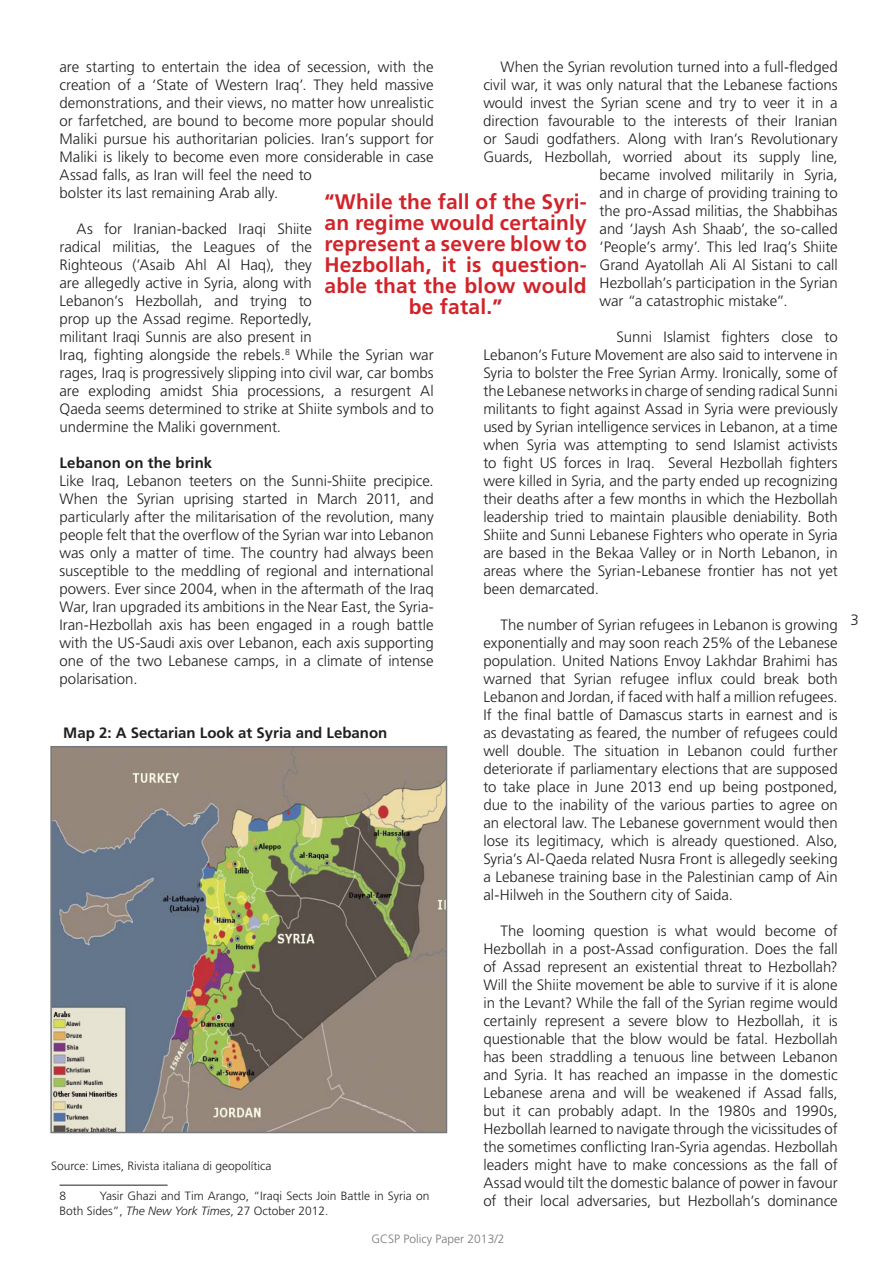
<style>
.page{position:relative;width:893px;height:1263px;background:#fff}
.page>*{position:absolute;margin:0;border:0;box-sizing:border-box;transform-origin:0 0}
.t1{font:700 21px/21px "Frutiger LT Std";letter-spacing:.01em;color:#d1232a;text-align:center}
.t2{font:300 15px/18px "Frutiger LT Std";color:#231f20;text-align:justify}
.t3{font:700 15px "Frutiger LT Std";color:#231f20}
.t4{font:300 12px/15px "Frutiger LT Std";color:#231f20}
.t5{font:300 12px "Frutiger LT Std";color:#76787b}
.s1{font-style:italic}
</style>
<div class="page">
<hr style="left:60px;top:1185px;width:108px;height:1px;background:#231f20">
<img style="left:53px;top:749px;width:391px;height:381px">
<div style="left:50px;top:746px;width:397px;height:387px;border:2px solid #76787b"></div>
<p class="t2" style="left:60px;top:58px;width:376px;text-align:left">are starting to entertain the idea of secession, with the creation of a ‘State of Western Iraq’. They held massive demonstrations, and their views, no matter how unrealistic or farfetched, are bound to become more popular should Maliki pursue his authoritarian policies. Iran’s support for Maliki is likely to become even more considerable in case Assad falls, as Iran will feel the need to<br>bolster its last remaining Arab ally.</p>
<p class="t2" style="left:60px;top:220px;width:376px;text-align:left;text-indent:17px">As for Iranian-backed Iraqi Shiite<br>radical militias, the Leagues of the<br>Righteous (’Asaib Ahl Al Haq), they<br>are allegedly active in Syria, along with<br>Lebanon’s Hezbollah, and trying to<br>prop up the Assad regime. Reportedly,<br>militant Iraqi Sunnis are also present in<br>Iraq, fighting alongside the rebels.<sup>8</sup> While the Syrian war rages, Iraq is progressively slipping into civil war, car bombs are exploding amidst Shia processions, a resurgent Al Qaeda seems determined to strike at Shiite symbols and to undermine the Maliki government.</p>
<p class="t3" style="left:60px;top:454px;width:154px">Lebanon on the brink</p>
<p class="t2" style="left:60px;top:472px;width:376px">Like Iraq, Lebanon teeters on the Sunni-Shiite precipice.<br>When the Syrian uprising started in March 2011, and particularly after the militarisation of the revolution, many people felt that the overflow of the Syrian war into Lebanon was only a matter of time. The country had always been susceptible to the meddling of regional and international powers. Ever since 2004, when in the aftermath of the Iraq War, Iran upgraded its ambitions in the Near East, the Syria-Iran-Hezbollah axis has been engaged in a rough battle with the US-Saudi axis over Lebanon, each axis supporting one of the two Lebanese camps, in a climate of intense polarisation.</p>
<p class="t2" style="left:500px;top:58px;width:339px">When the Syrian revolution turned into a full-fledged</p>
<p class="t2" style="left:483px;top:76px;width:356px">civil war, it was only natural that the Lebanese factions</p>
<p class="t2" style="left:483px;top:94px;width:356px">would invest the Syrian scene and try to veer it in a</p>
<p class="t2" style="left:483px;top:112px;width:356px">direction favourable to the interests of their Iranian</p>
<p class="t2" style="left:483px;top:130px;width:356px">or Saudi godfathers. Along with Iran’s Revolutionary</p>
<p class="t2" style="left:483px;top:148px;width:356px">Guards, Hezbollah, worried about its supply line,</p>
<p class="t2" style="left:600px;top:166px;width:240px">became involved militarily in Syria,</p>
<p class="t2" style="left:600px;top:184px;width:240px">and in charge of providing training to</p>
<p class="t2" style="left:600px;top:202px;width:240px">the pro-Assad militias, the Shabbihas</p>
<p class="t2" style="left:600px;top:220px;width:240px">and ‘Jaysh Ash Shaab’, the so-called</p>
<p class="t2" style="left:600px;top:238px;width:240px">‘People’s army’. This led Iraq’s Shiite</p>
<p class="t2" style="left:600px;top:256px;width:240px">Grand Ayatollah Ali Al Sistani to call</p>
<p class="t2" style="left:600px;top:274px;width:240px">Hezbollah’s participation in the Syrian</p>
<p class="t2" style="left:600px;top:292px;width:189px">war “a catastrophic mistake”.</p>
<p class="t2" style="left:483px;top:328px;width:356px;text-indent:133px">Sunni Islamist fighters close to Lebanon’s Future Movement are also said to intervene in Syria to bolster the Free Syrian Army. Ironically, some of the Lebanese networks in charge of sending radical Sunni militants to fight against Assad in Syria were previously used by Syrian intelligence services in Lebanon, at a time when Syria was attempting to send Islamist activists to fight US forces in Iraq. Several Hezbollah fighters were killed in Syria, and the party ended up recognizing their deaths after a few months in which the Hezbollah leadership tried to maintain plausible deniability. Both Shiite and Sunni Lebanese Fighters who operate in Syria are based in the Bekaa Valley or in North Lebanon, in areas where the Syrian-Lebanese frontier has not yet been demarcated.</p>
<p class="t2" style="left:483px;top:616px;width:356px;text-indent:17px">The number of Syrian refugees in Lebanon is growing exponentially and may soon reach 25% of the Lebanese population. United Nations Envoy Lakhdar Brahimi has warned that Syrian refugee influx could break both Lebanon and Jordan, if faced with half a million refugees.<br>If the final battle of Damascus starts in earnest and is as devastating as feared, the number of refugees could well double. The situation in Lebanon could further deteriorate if parliamentary elections that are supposed to take place in June 2013 end up being postponed, due to the inability of the various parties to agree on an electoral law. The Lebanese government would then lose its legitimacy, which is already questioned. Also, Syria’s Al-Qaeda related Nusra Front is allegedly seeking a Lebanese training base in the Palestinian camp of Ain al-Hilweh in the Southern city of Saida.</p>
<p class="t2" style="left:483px;top:922px;width:356px;text-indent:17px">The looming question is what would become of Hezbollah in a post-Assad configuration. Does the fall of Assad represent an existential threat to Hezbollah?<br>Will the Shiite movement be able to survive if it is alone in the Levant? While the fall of the Syrian regime would certainly represent a severe blow to Hezbollah, it is questionable that the blow would be fatal. Hezbollah has been straddling a tenuous line between Lebanon and Syria. It has reached an impasse in the domestic Lebanese arena and will be weakened if Assad falls, but it can probably adapt. In the 1980s and 1990s, Hezbollah learned to navigate through the vicissitudes of the sometimes conflicting Iran-Syria agendas. Hezbollah leaders might have to make concessions as the fall of Assad would tilt the domestic balance of power in favour of their local adversaries, but Hezbollah’s dominance</p>
<h1 class="t1" style="left:325px;top:191px;width:264px">“While the fall of the Syri&shy;an regime would certainly represent a severe blow to<br>Hezbollah, it is question&shy;able that the blow would be fatal.”</h1>
<p class="t3" style="left:63px;top:724px;width:326px">Map 2: A Sectarian Look at Syria and Lebanon</p>
<p class="t4" style="left:51px;top:1158px;width:222px">Source: Limes, Rivista italiana di geopolítica</p>
<p class="t4" style="left:60px;top:1189px;width:371px;text-indent:40px">Yasir Ghazi and Tim Arango, “Iraqi Sects Join Battle in Syria on<br>Both Sides”, <span class="s1">The New York Times</span>, 27 October 2012.</p>
<p class="t4" style="left:60px;top:1189px;width:8px">8</p>
<p class="t5" style="left:372px;top:1231px;width:134px">GCSP Policy Paper 2013/2</p>
<p class="t2" style="left:850px;top:611px;width:10px">3</p>
</div>
